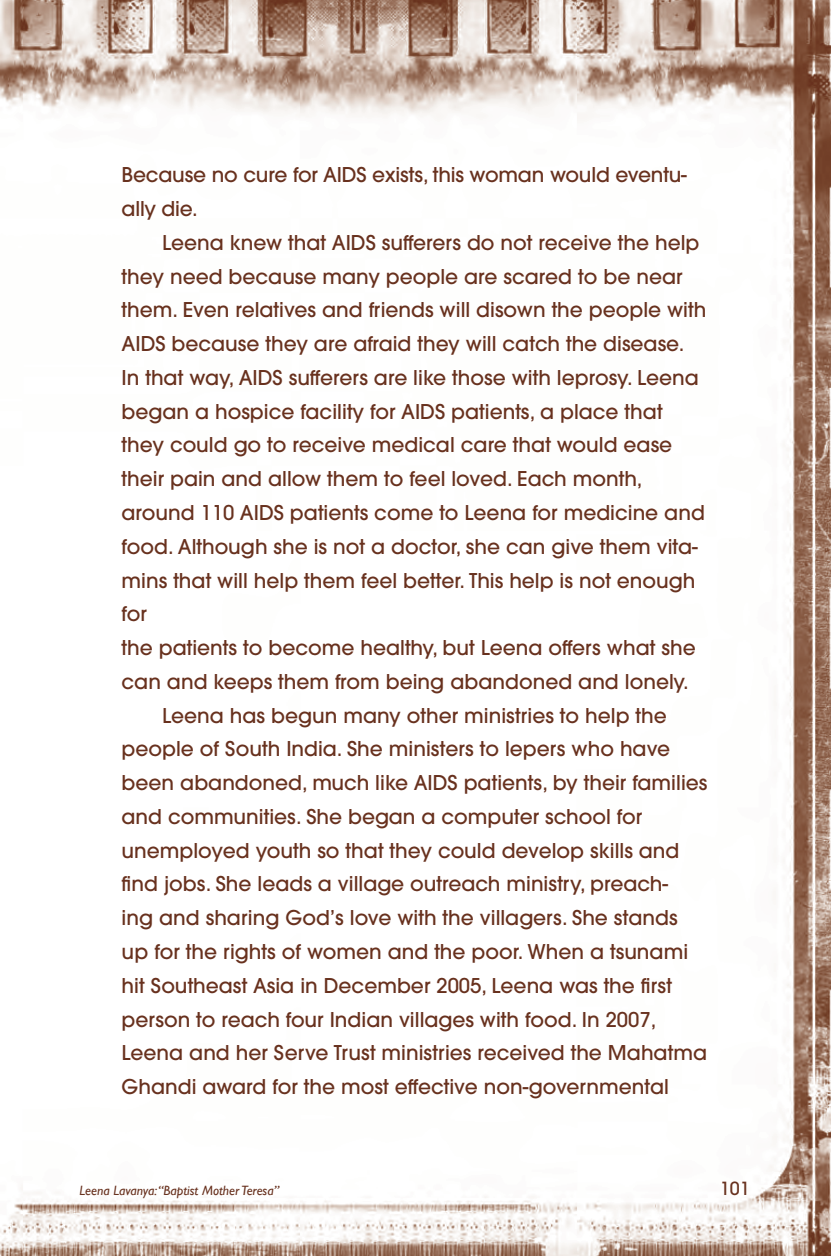
<style>
.page{position:relative;width:831px;height:1256px;background:#fff}
.page>*{position:absolute;margin:0;border:0;box-sizing:border-box;transform-origin:0 0}
.t1{font:500 20.25px/33.8px "ITC Avant Garde Pro";color:#68311e}
.t2{font:500 18px "ITC Avant Garde Pro";color:#68311e}
.t3{font:italic 13.5px "Gill Sans";color:#68311e}
</style>
<div class="page">
<img style="left:0;top:0;width:830px;height:1256px">
<img style="left:0;top:0;width:1px;height:587px">
<p class="t1" style="left:122px;top:158px;width:566px">Because no cure for AIDS exists, this woman would eventu&shy;ally die.</p>
<p class="t1" style="left:122px;top:225px;width:586px;text-indent:40px">Leena knew that AIDS sufferers do not receive the help they need because many people are scared to be near them. Even relatives and friends will disown the people with AIDS because they are afraid they will catch the disease.<br>In that way, AIDS sufferers are like those with leprosy. Leena began a hospice facility for AIDS patients, a place that they could go to receive medical care that would ease their pain and allow them to feel loved. Each month, around 110 AIDS patients come to Leena for medicine and food. Although she is not a doctor, she can give them vita&shy;mins that will help them feel better. This help is not enough for<br>the patients to become healthy, but Leena offers what she can and keeps them from being abandoned and lonely.</p>
<p class="t1" style="left:122px;top:698px;width:587px;text-indent:40px">Leena has begun many other ministries to help the people of South India. She ministers to lepers who have been abandoned, much like AIDS patients, by their families and communities. She began a computer school for unemployed youth so that they could develop skills and find jobs. She leads a village outreach ministry, preach-<br>ing and sharing God’s love with the villagers. She stands up for the rights of women and the poor. When a tsunami hit Southeast Asia in December 2005, Leena was the first person to reach four Indian villages with food. In 2007, Leena and her Serve Trust ministries received the Mahatma Ghandi award for the most effective non-governmental</p>
<p class="t3" style="left:80px;top:1182px;width:201px">Leena Lavanya: “Baptist Mother Teresa”</p>
<p class="t2" style="left:719px;top:1177px;width:31px">101</p>
</div>
